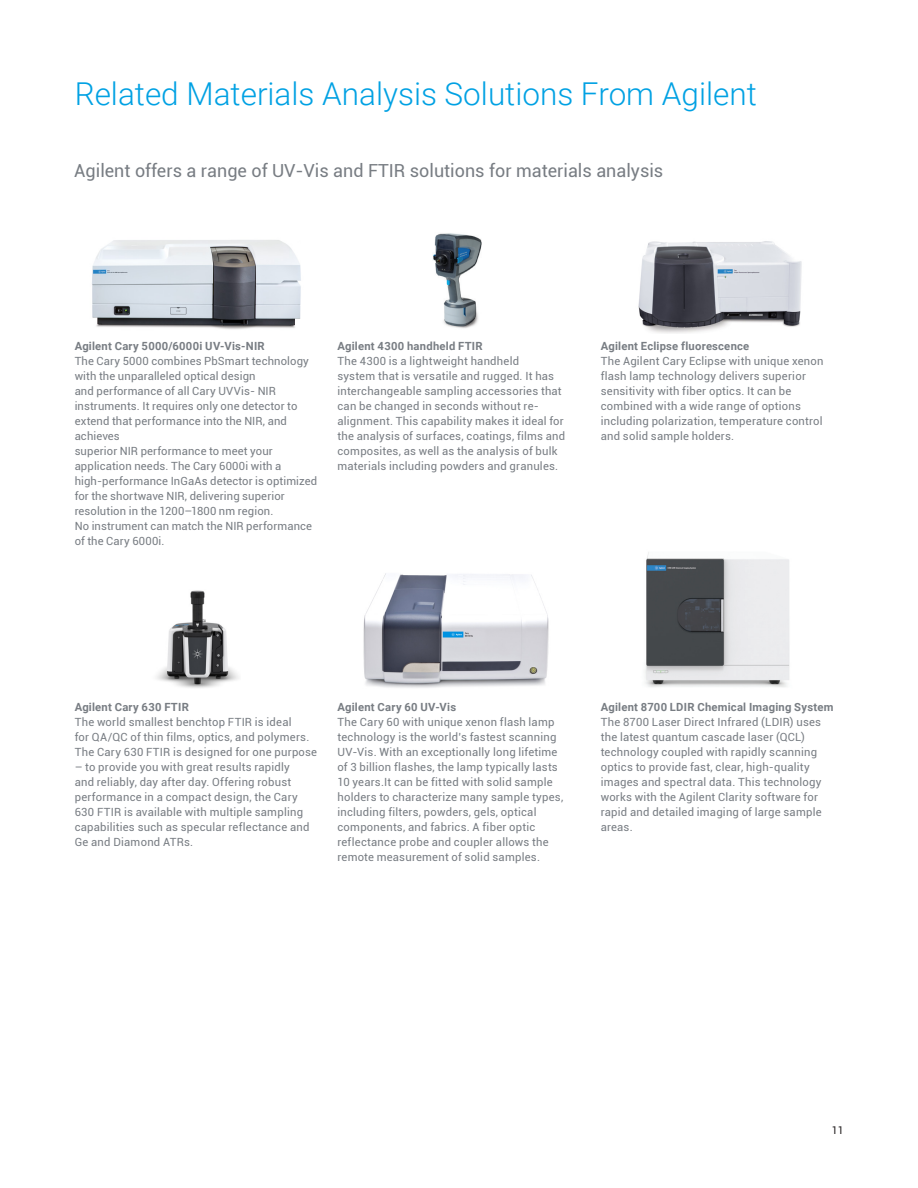
<style>
.page{position:relative;width:918px;height:1188px;background:#fff}
.page>*{position:absolute;margin:0;border:0;box-sizing:border-box;transform-origin:0 0}
.BROCHURE_int_head_bl{font:300 31.5px "Roboto";color:#00a1e3}
.BROCHURE_paragraph_g{font:18px "Roboto";color:#787d83}
.BROCHURE_caption_gra{font:11.25px/15px "Roboto";letter-spacing:.02em;color:#787d83}
.BROCHURE_caption_gra-2{font:700 11.25px "Roboto";letter-spacing:.02em;color:#787d83}
.t1{font:10.5px "Roboto";color:#231f20}
</style>
<div class="page">
<img style="left:645px;top:552px;width:145px;height:135px">
<img style="left:157px;top:590px;width:82px;height:98px">
<img style="left:92px;top:240px;width:209px;height:89px">
<img style="left:363px;top:573px;width:186px;height:115px">
<img style="left:433px;top:233px;width:49px;height:95px">
<img style="left:638px;top:241px;width:164px;height:92px">
<p class="BROCHURE_int_head_bl" style="left:75px;top:72px;width:684px">Related Materials Analysis Solutions From Agilent</p>
<p class="BROCHURE_paragraph_g" style="left:74px;top:158px;width:591px">Agilent offers a range of UV-Vis and FTIR solutions for materials analysis</p>
<p class="BROCHURE_caption_gra-2" style="left:75px;top:338px;width:192px">Agilent Cary 5000/6000i UV-Vis-NIR</p>
<p class="BROCHURE_caption_gra" style="left:75px;top:353px;width:244px">The Cary 5000 combines PbSmart technology with the unparalleled optical design<br>and performance of all Cary UVVis- NIR instruments. It requires only one detector to extend that performance into the NIR, and achieves<br>superior NIR performance to meet your application needs. The Cary 6000i with a high-performance InGaAs detector is optimized for the shortwave NIR, delivering superior resolution in the 1200–1800 nm region.<br>No instrument can match the NIR performance of the Cary 6000i.</p>
<p class="BROCHURE_caption_gra-2" style="left:337px;top:338px;width:147px">Agilent 4300 handheld FTIR</p>
<p class="BROCHURE_caption_gra" style="left:337px;top:353px;width:229px">The 4300 is a lightweight handheld<br>system that is versatile and rugged. It has interchangeable sampling accessories that can be changed in seconds without re&shy;alignment. This capability makes it ideal for the analysis of surfaces, coatings, films and composites, as well as the analysis of bulk materials including powders and granules.</p>
<p class="BROCHURE_caption_gra-2" style="left:601px;top:338px;width:150px">Agilent Eclipse fluorescence</p>
<p class="BROCHURE_caption_gra" style="left:601px;top:353px;width:224px">The Agilent Cary Eclipse with unique xenon flash lamp technology delivers superior sensitivity with fiber optics. It can be combined with a wide range of options including polarization, temperature control and solid sample holders.</p>
<p class="BROCHURE_caption_gra-2" style="left:75px;top:699px;width:116px">Agilent Cary 630 FTIR</p>
<p class="BROCHURE_caption_gra" style="left:75px;top:714px;width:244px">The world smallest benchtop FTIR is ideal<br>for QA/QC of thin films, optics, and polymers.<br>The Cary 630 FTIR is designed for one purpose</p>
<p class="BROCHURE_caption_gra" style="left:75px;top:759px;width:236px">– to provide you with great results rapidly and reliably, day after day. Offering robust performance in a compact design, the Cary 630 FTIR is available with multiple sampling capabilities such as specular reflectance and Ge and Diamond ATRs.</p>
<p class="BROCHURE_caption_gra-2" style="left:337px;top:699px;width:120px">Agilent Cary 60 UV-Vis</p>
<p class="BROCHURE_caption_gra" style="left:337px;top:714px;width:227px">The Cary 60 with unique xenon flash lamp technology is the world’s fastest scanning UV-Vis. With an exceptionally long lifetime of 3 billion flashes, the lamp typically lasts 10 years.It can be fitted with solid sample holders to characterize many sample types, including filters, powders, gels, optical components, and fabrics. A fiber optic reflectance probe and coupler allows the remote measurement of solid samples.</p>
<p class="BROCHURE_caption_gra-2" style="left:601px;top:699px;width:234px">Agilent 8700 LDIR Chemical Imaging System</p>
<p class="BROCHURE_caption_gra" style="left:601px;top:714px;width:222px">The 8700 Laser Direct Infrared (LDIR) uses the latest quantum cascade laser (QCL) technology coupled with rapidly scanning optics to provide fast, clear, high-quality images and spectral data. This technology works with the Agilent Clarity software for rapid and detailed imaging of large sample areas.</p>
<p class="t1" style="left:832px;top:1123px;width:13px">11</p>
</div>
